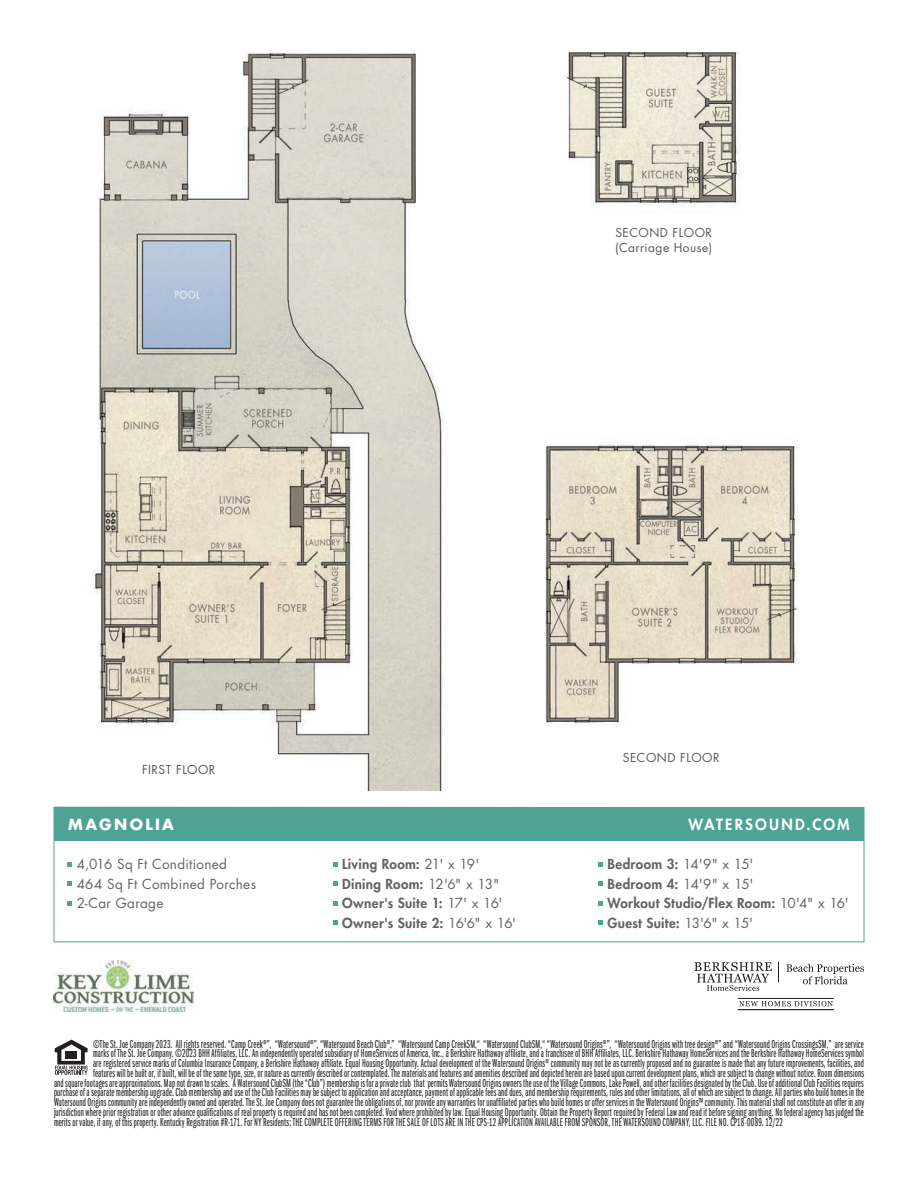
<style>
.page{position:relative;width:918px;height:1188px;background:#fff}
.page>*{position:absolute;margin:0;border:0;box-sizing:border-box;transform-origin:0 0}
.t1{font:800 15px "Futura Std";letter-spacing:.145em;color:#fff}
.t2{font:700 15px "Futura Std";letter-spacing:.155em;color:#fff}
.t3{font:800 13.5px/19.5px "Futura Std";letter-spacing:.025em;color:#636366}
.t4{font:13.5px/19.5px "Futura Std";letter-spacing:.025em;color:#636366}
.t5{font:12px "ITC Franklin Gothic Std Bk X Cp";letter-spacing:.015em;color:#231f20;scale:.9 1}
.t6{font:12px/14.4px "Futura Std";letter-spacing:.04em;color:#57585a}
.s1{font-weight:400}
</style>
<div class="page">
<img style="left:92px;top:52px;width:352px;height:738px">
<div style="left:54px;top:807px;width:810px;height:135px;border:1px solid #4fa394"></div>
<img style="left:562px;top:51px;width:178px;height:155px">
<img style="left:545px;top:444px;width:254px;height:283px">
<div style="left:54px;top:808px;width:810px;height:33px;background:#4fa394"></div>
<svg style="left:68px;top:862px;width:4px;height:4px"></svg>
<svg style="left:68px;top:882px;width:4px;height:4px"></svg>
<svg style="left:68px;top:901px;width:4px;height:4px"></svg>
<svg style="left:333px;top:862px;width:4px;height:4px"></svg>
<svg style="left:333px;top:882px;width:4px;height:4px"></svg>
<svg style="left:333px;top:901px;width:4px;height:4px"></svg>
<svg style="left:333px;top:921px;width:4px;height:4px"></svg>
<svg style="left:598px;top:862px;width:5px;height:4px"></svg>
<svg style="left:598px;top:882px;width:5px;height:4px"></svg>
<svg style="left:598px;top:901px;width:5px;height:4px"></svg>
<svg style="left:598px;top:921px;width:5px;height:4px"></svg>
<img style="left:54px;top:961px;width:140px;height:50px">
<svg style="left:694px;top:962px;width:78px;height:29px"></svg>
<svg style="left:778px;top:962px;width:1px;height:20px"></svg>
<svg style="left:786px;top:964px;width:78px;height:20px"></svg>
<hr style="left:738px;top:998px;width:96px;height:1px;background:#231f20">
<hr style="left:738px;top:1009px;width:96px;height:1px;background:#231f20">
<svg style="left:739px;top:1001px;width:94px;height:5px"></svg>
<div style="left:109px;top:757px;width:139px;height:23px;background:#fff"></div>
<svg style="left:55px;top:1040px;width:33px;height:35px"></svg>
<p class="t6" style="left:615px;top:226px;width:99px">SECOND FLOOR (Carriage House)</p>
<p class="t6" style="left:142px;top:762px;width:75px">FIRST FLOOR</p>
<p class="t6" style="left:623px;top:750px;width:98px">SECOND FLOOR</p>
<p class="t2" style="left:68px;top:815px;width:107px">MAGNOLIA</p>
<p class="t1" style="left:688px;top:815px;width:163px">WATERSOUND.COM</p>
<p class="t4" style="left:77px;top:855px;width:181px">4,016 Sq Ft Conditioned<br>464 Sq Ft Combined Porches<br>2-Car Garage</p>
<p class="t3" style="left:342px;top:855px;width:175px">Living Room: <span class="s1">21' x 19'<br></span>Dining Room: <span class="s1">12'6" x 13"<br></span>Owner's Suite 1: <span class="s1">17' x 16'<br></span>Owner's Suite 2: <span class="s1">16'6" x 16'</span></p>
<p class="t3" style="left:608px;top:855px;width:242px">Bedroom 3: <span class="s1">14'9" x 15'<br></span>Bedroom 4: <span class="s1">14'9" x 15'<br></span>Workout Studio/Flex Room: <span class="s1">10'4" x 16'<br></span>Guest Suite: <span class="s1">13'6" x 15'</span></p>
<p class="t5" style="left:93px;top:1038px;width:858px">©The St. Joe Company 2023. All rights reserved. “Camp Creek®”, “Watersound®”, “Watersound Beach Club®,” “Watersound Camp CreekSM,“ “Watersound ClubSM,“ “Watersound Origins®”, “Watersound Origins with tree design®” and “Watersound Origins CrossingsSM,” are service</p>
<p class="t5" style="left:93px;top:1047px;width:858px">marks of The St. Joe Company. ©2023 BHH Affiliates, LLC. An independently operated subsidiary of HomeServices of America, Inc., a Berkshire Hathaway affiliate, and a franchisee of BHH Affiliates, LLC. Berkshire Hathaway HomeServices and the Berkshire Hathaway HomeServices symbol</p>
<p class="t5" style="left:93px;top:1057px;width:858px">are registered service marks of Columbia Insurance Company, a Berkshire Hathaway affiliate. Equal Housing Opportunity. Actual development of the Watersound Origins® community may not be as currently proposed and no guarantee is made that any future improvements, facilities, and</p>
<p class="t5" style="left:93px;top:1067px;width:858px">features will be built or, if built, will be of the same type, size, or nature as currently described or contemplated. The materials and features and amenities described and depicted herein are based upon current development plans, which are subject to change without notice. Room dimensions</p>
<p class="t5" style="left:54px;top:1077px;width:901px">and square footages are approximations. Map not drawn to scales. A Watersound ClubSM (the “Club”) membership is for a private club that permits Watersound Origins owners the use of the Village Commons, Lake Powell, and other facilities designated by the Club. Use of additional Club Facilities requires</p>
<p class="t5" style="left:54px;top:1086px;width:902px">purchase of a separate membership upgrade. Club membership and use of the Club Facilities may be subject to application and acceptance, payment of applicable fees and dues, and membership requirements, rules and other limitations, all of which are subject to change. All parties who build homes in the</p>
<p class="t5" style="left:54px;top:1096px;width:902px">Watersound Origins community are independently owned and operated. The St. Joe Company does not guarantee the obligations of, nor provide any warranties for unaffiliated parties who build homes or offer services in the Watersound Origins™ community. This material shall not constitute an offer in any</p>
<p class="t5" style="left:54px;top:1106px;width:901px">jurisdiction where prior registration or other advance qualifications of real property is required and has not been completed. Void where prohibited by law. Equal Housing Opportunity. Obtain the Property Report required by Federal Law and read it before signing anything. No federal agency has judged the</p>
<p class="t5" style="left:54px;top:1116px;width:812px">merits or value, if any, of this property. Kentucky Registration #R-171. For NY Residents: THE COMPLETE OFFERING TERMS FOR THE SALE OF LOTS ARE IN THE CPS-12 APPLICATION AVAILABLE FROM SPONSOR, THE WATERSOUND COMPANY, LLC. FILE NO. CP18-0089. 12/22</p>
</div>
